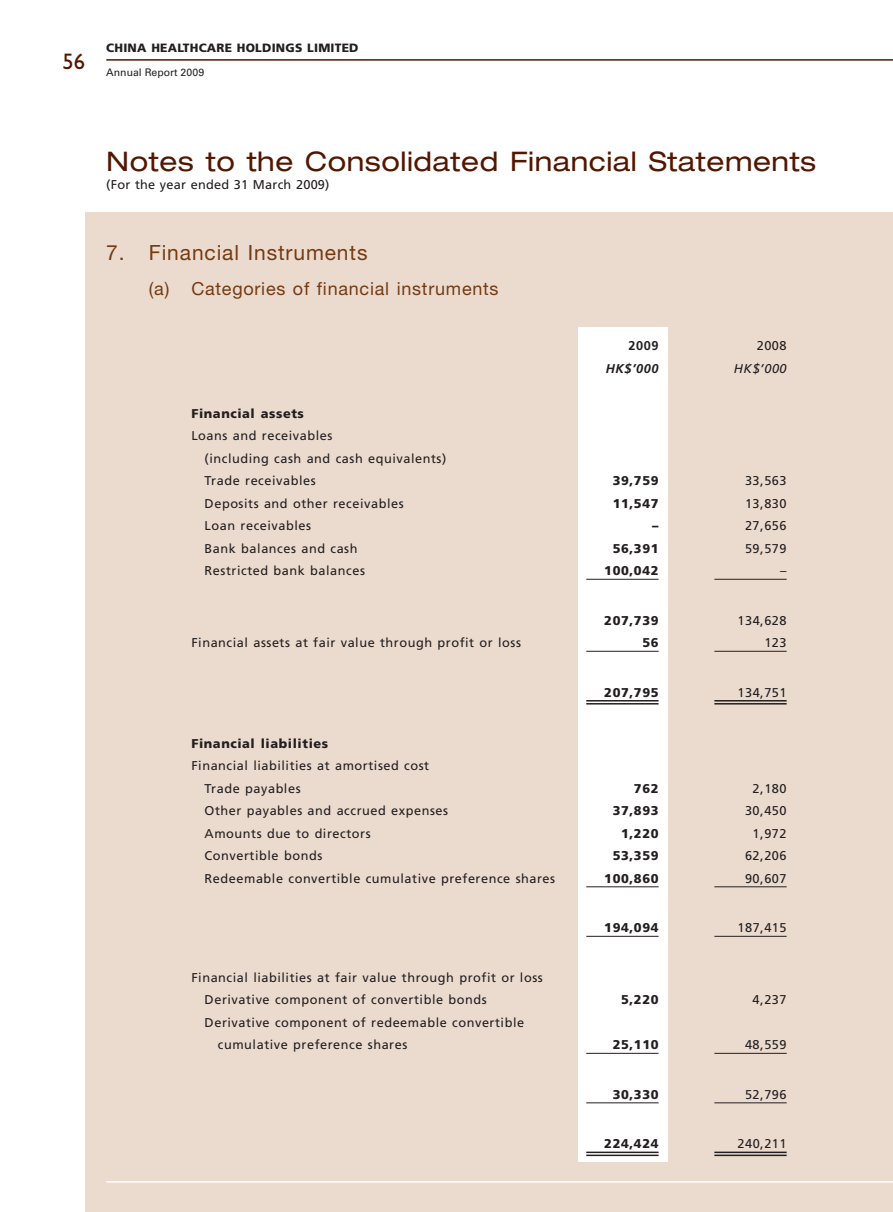
<style>
.page{position:relative;width:893px;height:1212px;background:#fff}
.page>*{position:absolute;margin:0;border:0;box-sizing:border-box;transform-origin:0 0}
.t1{font:expanded 27px "Helvetica Neue LT Std";letter-spacing:.02em;color:#531600}
.t2{font:21px "Helvetica Neue LT Std";letter-spacing:.04em;color:#753b12}
.t3{font:18px "Helvetica Neue LT Std";letter-spacing:.04em;color:#753b12}
.t4{font:12.75px/22.5px "Frutiger LT Std";letter-spacing:.04em;color:#231f20}
.t5{font:900 12.75px "Frutiger LT Std";letter-spacing:.045em;color:#231f20}
.t6{font:12.75px "Frutiger LT Std";letter-spacing:.015em;color:#231f20}
.t7{font:italic 700 12.75px "Frutiger LT Std";color:#231f20}
.t8{font:italic 12.75px "Frutiger LT Std";color:#231f20}
.t9{font:700 12.75px "Frutiger LT Std";color:#231f20}
.t10{font:900 12px "Frutiger LT Std";letter-spacing:.02em;color:#231f20}
.t11{font:10.5px "Univers LT Std";color:#231f20}
</style>
<div class="page">
<div style="left:85px;top:213px;width:808px;height:999px;background:#ebdbcf"></div>
<hr style="left:106px;top:1181px;width:787px;height:1px;background:#fff">
<hr style="left:106px;top:59px;width:787px;height:2px;background:#531600">
<div style="left:578px;top:328px;width:90px;height:834px;background:#fff"></div>
<hr style="left:586px;top:579px;width:73px;height:1px;background:#231f20">
<hr style="left:714px;top:579px;width:73px;height:1px;background:#231f20">
<hr style="left:586px;top:651px;width:73px;height:1px;background:#231f20">
<hr style="left:714px;top:651px;width:73px;height:1px;background:#231f20">
<hr style="left:586px;top:700px;width:73px;height:1px;background:#231f20">
<hr style="left:586px;top:703px;width:73px;height:1px;background:#231f20">
<hr style="left:714px;top:700px;width:73px;height:1px;background:#231f20">
<hr style="left:714px;top:703px;width:73px;height:1px;background:#231f20">
<hr style="left:586px;top:886px;width:73px;height:1px;background:#231f20">
<hr style="left:714px;top:886px;width:73px;height:1px;background:#231f20">
<hr style="left:586px;top:936px;width:73px;height:1px;background:#231f20">
<hr style="left:714px;top:936px;width:73px;height:1px;background:#231f20">
<hr style="left:586px;top:1053px;width:73px;height:1px;background:#231f20">
<hr style="left:714px;top:1053px;width:73px;height:1px;background:#231f20">
<hr style="left:586px;top:1102px;width:73px;height:1px;background:#231f20">
<hr style="left:714px;top:1102px;width:73px;height:1px;background:#231f20">
<hr style="left:586px;top:1151px;width:73px;height:2px;background:#231f20">
<hr style="left:586px;top:1154px;width:73px;height:2px;background:#231f20">
<hr style="left:714px;top:1151px;width:73px;height:2px;background:#231f20">
<hr style="left:714px;top:1154px;width:73px;height:2px;background:#231f20">
<p class="t10" style="left:106px;top:41px;width:254px">CHINA HEALTHCARE HOLDINGS LIMITED</p>
<p class="t11" style="left:63px;top:66px;width:143px"><sup>56</sup> Annual Report 2009</p>
<p class="t1" style="left:106px;top:145px;width:711px">Notes to the Consolidated Financial Statements</p>
<p class="t6" style="left:106px;top:177px;width:225px">(For the year ended 31 March 2009)</p>
<p class="t2" style="left:106px;top:240px;width:263px">7. Financial Instruments</p>
<p class="t3" style="left:149px;top:278px;width:351px">(a) Categories of financial instruments</p>
<p class="t9" style="left:629px;top:338px;width:31px">2009</p>
<p class="t4" style="left:757px;top:334px;width:31px">2008</p>
<p class="t7" style="left:606px;top:361px;width:54px">HK$’000</p>
<p class="t8" style="left:734px;top:361px;width:54px">HK$’000</p>
<p class="t5" style="left:191px;top:405px;width:114px">Financial assets</p>
<p class="t4" style="left:191px;top:424px;width:143px">Loans and receivables</p>
<p class="t4" style="left:205px;top:447px;width:243px">(including cash and cash equivalents)</p>
<p class="t4" style="left:205px;top:469px;width:113px">Trade receivables</p>
<p class="t5" style="left:613px;top:473px;width:47px">39,759</p>
<p class="t4" style="left:745px;top:469px;width:43px">33,563</p>
<p class="t4" style="left:205px;top:492px;width:201px">Deposits and other receivables</p>
<p class="t5" style="left:613px;top:495px;width:47px">11,547</p>
<p class="t4" style="left:745px;top:492px;width:43px">13,830</p>
<p class="t4" style="left:205px;top:514px;width:108px">Loan receivables</p>
<p class="t5" style="left:652px;top:518px;width:8px">–</p>
<p class="t4" style="left:745px;top:514px;width:43px">27,656</p>
<p class="t4" style="left:205px;top:537px;width:154px">Bank balances and cash</p>
<p class="t5" style="left:613px;top:540px;width:47px">56,391</p>
<p class="t4" style="left:745px;top:537px;width:43px">59,579</p>
<p class="t4" style="left:205px;top:559px;width:162px">Restricted bank balances</p>
<p class="t5" style="left:604px;top:563px;width:56px">100,042</p>
<p class="t4" style="left:780px;top:559px;width:8px">–</p>
<p class="t5" style="left:604px;top:612px;width:56px">207,739</p>
<p class="t4" style="left:737px;top:609px;width:51px">134,628</p>
<p class="t4" style="left:191px;top:631px;width:331px">Financial assets at fair value through profit or loss</p>
<p class="t5" style="left:642px;top:635px;width:18px">56</p>
<p class="t4" style="left:764px;top:631px;width:24px">123</p>
<p class="t5" style="left:604px;top:684px;width:56px">207,795</p>
<p class="t4" style="left:737px;top:681px;width:51px">134,751</p>
<p class="t5" style="left:191px;top:735px;width:138px">Financial liabilities</p>
<p class="t4" style="left:191px;top:754px;width:239px">Financial liabilities at amortised cost</p>
<p class="t4" style="left:205px;top:777px;width:98px">Trade payables</p>
<p class="t5" style="left:634px;top:780px;width:26px">762</p>
<p class="t4" style="left:753px;top:777px;width:36px">2,180</p>
<p class="t4" style="left:205px;top:799px;width:245px">Other payables and accrued expenses</p>
<p class="t5" style="left:613px;top:803px;width:47px">37,893</p>
<p class="t4" style="left:745px;top:799px;width:43px">30,450</p>
<p class="t4" style="left:205px;top:822px;width:168px">Amounts due to directors</p>
<p class="t5" style="left:621px;top:825px;width:39px">1,220</p>
<p class="t4" style="left:753px;top:822px;width:36px">1,972</p>
<p class="t4" style="left:205px;top:844px;width:119px">Convertible bonds</p>
<p class="t5" style="left:613px;top:848px;width:47px">53,359</p>
<p class="t4" style="left:745px;top:844px;width:43px">62,206</p>
<p class="t4" style="left:205px;top:867px;width:352px">Redeemable convertible cumulative preference shares</p>
<p class="t5" style="left:604px;top:870px;width:56px">100,860</p>
<p class="t4" style="left:745px;top:867px;width:43px">90,607</p>
<p class="t5" style="left:604px;top:920px;width:56px">194,094</p>
<p class="t4" style="left:737px;top:916px;width:51px">187,415</p>
<p class="t4" style="left:205px;top:966px;width:340px;text-indent:-13px">Financial liabilities at fair value through profit or loss<br>Derivative component of convertible bonds</p>
<p class="t5" style="left:621px;top:992px;width:39px">5,220</p>
<p class="t4" style="left:753px;top:988px;width:36px">4,237</p>
<p class="t4" style="left:218px;top:1011px;width:308px;text-indent:-13px">Derivative component of redeemable convertible cumulative preference shares</p>
<p class="t5" style="left:613px;top:1037px;width:47px">25,110</p>
<p class="t4" style="left:745px;top:1033px;width:43px">48,559</p>
<p class="t5" style="left:613px;top:1086px;width:47px">30,330</p>
<p class="t4" style="left:745px;top:1083px;width:43px">52,796</p>
<p class="t5" style="left:604px;top:1136px;width:56px">224,424</p>
<p class="t4" style="left:737px;top:1132px;width:51px">240,211</p>
</div>
